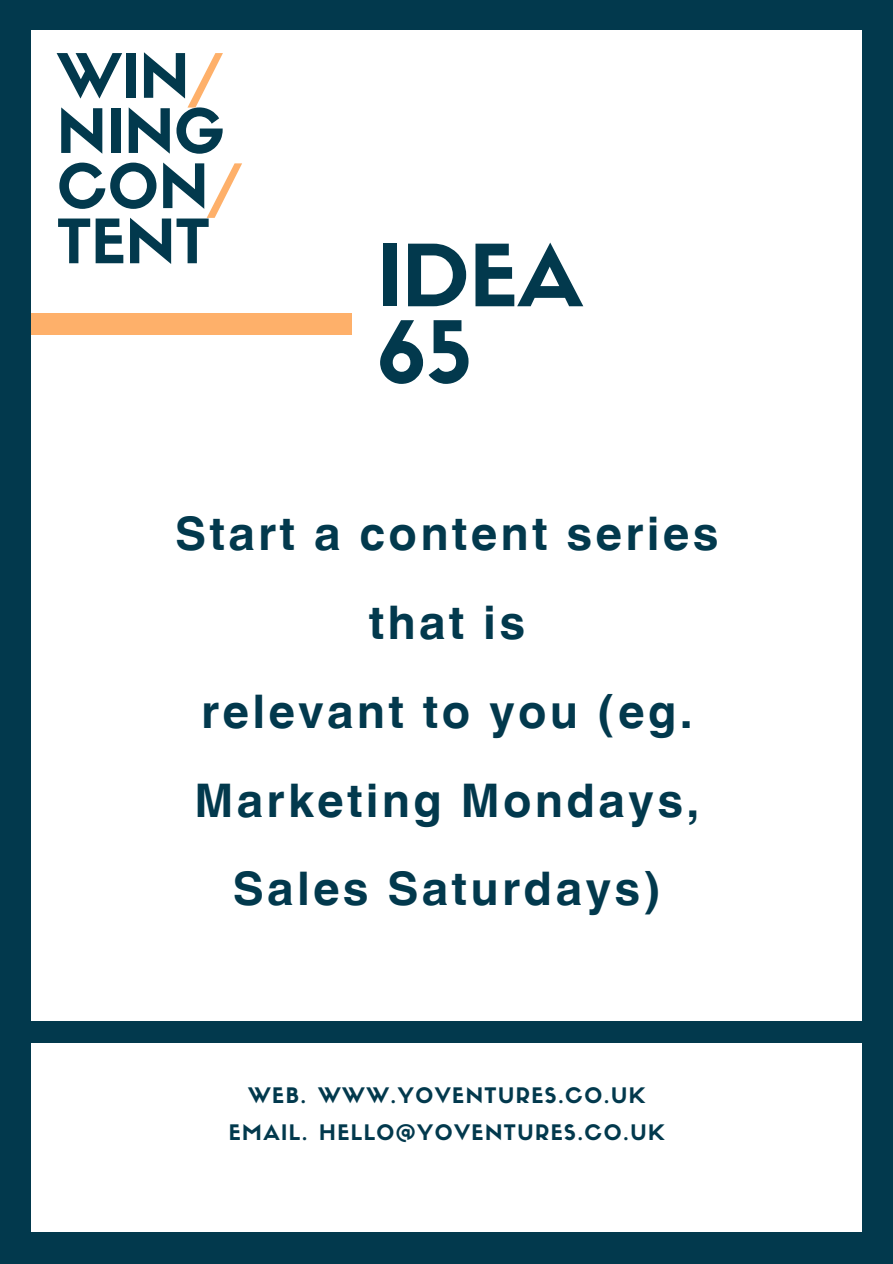
<style>
.page{position:relative;width:893px;height:1264px;background:#fff}
.page>*{position:absolute;margin:0;border:0;box-sizing:border-box;transform-origin:0 0}
.t1{font:84px/76.5px "Sifonn Basic";color:#02394d}
.t2{font:60px/55.2px "Sifonn Basic";color:#02394d}
.t3{font:700 46.35px/88.8px "Helvetica World";letter-spacing:.07em;color:#02394d;text-align:center}
.t4{font:21px "Sifonn Basic";letter-spacing:.07em;color:#02394d}
.s1{color:#feb06a}
</style>
<div class="page">
<div style="left:0;top:0;width:892px;height:1263px;background:#02394d"></div>
<div style="left:32px;top:30px;width:830px;height:1202px;background:#fff"></div>
<div style="left:0;top:1021px;width:892px;height:22px;background:#02394d"></div>
<div style="left:31px;top:313px;width:320px;height:22px;background:#feb06a"></div>
<h3 class="t2" style="left:57px;top:55px;width:187px">WIN<span class="s1">/<br></span>NING<br>CON<span class="s1">/<br></span>TENT</h3>
<h2 class="t1" style="left:377px;top:247px;width:207px">IDEA<br>65</h2>
<h1 class="t3" style="left:175px;top:484px;width:544px">Start a content series that is<br>relevant to you (eg.<br>Marketing Mondays,<br>Sales Saturdays)</h1>
<p class="t4" style="left:248px;top:1087px;width:398px">WEB. WWW.YOVENTURES.CO.UK</p>
<p class="t4" style="left:229px;top:1124px;width:437px">EMAIL. HELLO@YOVENTURES.CO.UK</p>
</div>
